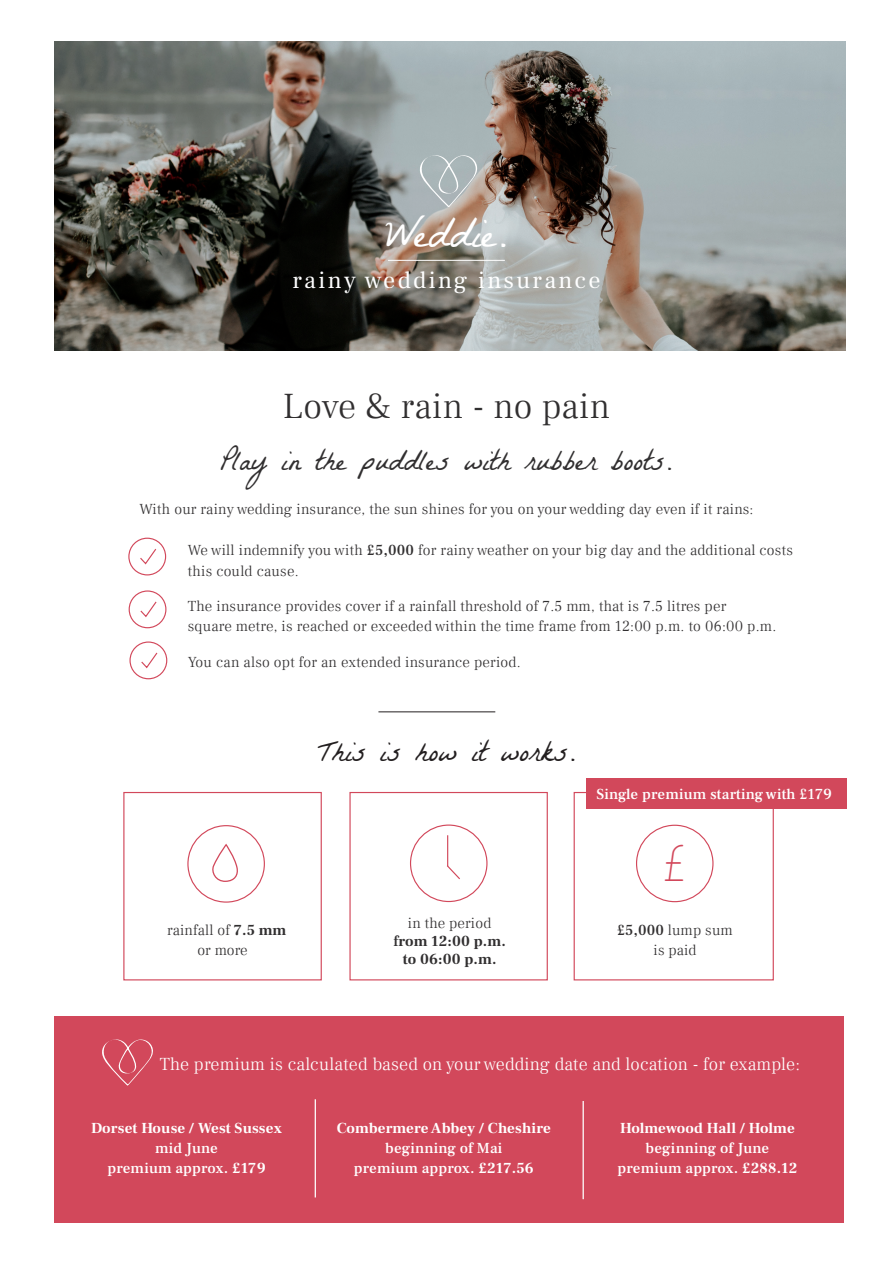
<style>
.page{position:relative;width:893px;height:1263px;background:#fff}
.page>*{position:absolute;margin:0;border:0;box-sizing:border-box;transform-origin:0 0}
.t1{font:200 46.35px "Dosis";color:#d2485b}
.t2{font:42.75px "La Belle Aurore";color:#fff}
.t3{font:300 36px "Frank Ruhl Libre";letter-spacing:.01em;color:#312f30}
.t4{font:29.1px "La Belle Aurore";color:#312f30}
.t5{font:29.1px "La Belle Aurore";color:#231f20}
.t6{font:24px "Frank Ruhl Libre";letter-spacing:.1em;color:#fff}
.t7{font:300 18px "Frank Ruhl Libre";letter-spacing:.01em;color:#fff}
.t8{font:300 15px/20.2px "Frank Ruhl Libre";letter-spacing:.015em;color:#312f30}
.t9{font:500 15px/19.6px "Frank Ruhl Libre";letter-spacing:.01em;color:#fff;text-align:center}
.t10{font:700 15px "Frank Ruhl Libre";letter-spacing:.01em;color:#fff}
.t11{font:700 15px/18px "Frank Ruhl Libre";letter-spacing:.01em;color:#312f30;text-align:center}
.s1{font-weight:500}
.s2{font-weight:700}
.s3{font-weight:300}
</style>
<div class="page">
<div style="left:54px;top:1016px;width:790px;height:206px;background:#d2485b"></div>
<img style="left:54px;top:41px;width:791px;height:309px">
<div style="left:586px;top:778px;width:260px;height:31px;background:#d2485b"></div>
<svg style="left:419px;top:154px;width:59px;height:53px;background:#b3b9b9"></svg>
<hr style="left:388px;top:260px;width:117px;height:1px;background:#fff">
<hr style="left:378px;top:711px;width:117px;height:1px;background:#231f20">
<hr style="left:315px;top:1099px;width:1px;height:98px;background:#fff">
<hr style="left:583px;top:1101px;width:1px;height:98px;background:#fff">
<div style="left:123px;top:792px;width:199px;height:188px;border:1px solid #d2485b"></div>
<div style="left:349px;top:792px;width:199px;height:188px;border:1px solid #d2485b"></div>
<div style="left:574px;top:792px;width:200px;height:188px;border:1px solid #d2485b"></div>
<div style="left:187px;top:825px;width:78px;height:78px;border:1px solid #d2485b;border-radius:50%"></div>
<svg style="left:212px;top:843px;width:26px;height:39px"></svg>
<div style="left:636px;top:825px;width:77px;height:77px;border:1px solid #d2485b;border-radius:50%"></div>
<div style="left:410px;top:824px;width:77px;height:78px;border:1px solid #d2485b;border-radius:50%"></div>
<hr style="left:447px;top:835px;width:1px;height:31px;background:#d2485b">
<svg style="left:447px;top:864px;width:13px;height:16px"></svg>
<svg style="left:140px;top:548px;width:17px;height:17px"></svg>
<svg style="left:140px;top:601px;width:17px;height:17px"></svg>
<svg style="left:141px;top:652px;width:17px;height:17px"></svg>
<div style="left:128px;top:538px;width:38px;height:37px;border:1px solid #d2485b;border-radius:50%"></div>
<div style="left:129px;top:590px;width:37px;height:38px;border:1px solid #d2485b;border-radius:50%"></div>
<div style="left:129px;top:641px;width:38px;height:38px;border:1px solid #d2485b;border-radius:50%"></div>
<svg style="left:102px;top:1039px;width:51px;height:46px"></svg>
<h2 class="t2" style="left:385px;top:207px;width:123px">Weddie.</h2>
<h3 class="t6" style="left:292px;top:265px;width:310px">rainy wedding insurance</h3>
<h3 class="t3" style="left:283px;top:384px;width:329px">Love &amp; rain - no pain</h3>
<h3 class="t4" style="left:221px;top:443px;width:453px">Play in the puddles with rubber boots.</h3>
<p class="t8" style="left:139px;top:499px;width:616px">With our rainy wedding insurance, the sun shines for you on your wedding day even if it rains:</p>
<p class="t8" style="left:188px;top:540px;width:607px">We will indemnify you with <span class="s1">£5,000</span> for rainy weather on your big day and the additional costs this could cause.</p>
<p class="t8" style="left:188px;top:596px;width:590px">The insurance provides cover if a rainfall threshold of 7.5 mm, that is 7.5 litres per<br>square metre, is reached or exceeded within the time frame from 12:00 p.m. to 06:00 p.m.</p>
<p class="t8" style="left:188px;top:651px;width:334px">You can also opt for an extended insurance period.</p>
<h3 class="t5" style="left:318px;top:734px;width:259px">This is how it works.</h3>
<p class="t9" style="left:596px;top:784px;width:237px">Single premium starting with £179</p>
<h1 class="t1" style="left:664px;top:833px;width:23px">£</h1>
<p class="t8" style="left:167px;top:921px;width:121px;line-height:19.6px;text-align:center">rainfall of <span class="s2">7.5 mm </span>or more</p>
<p class="t11" style="left:393px;top:914px;width:114px"><span class="s3">in the period </span><span class="s1">f</span>rom 12:00 p.m. to 06:00 p.m.</p>
<p class="t8" style="left:617px;top:920px;width:117px;line-height:19.6px;text-align:center"><span class="s1">£5,000</span> lump sum is paid</p>
<p class="t7" style="left:160px;top:1053px;width:642px">The premium is calculated based on your wedding date and location - for example:</p>
<p class="t10" style="left:91px;top:1119px;width:192px">Dorset House / West Sussex</p>
<p class="t9" style="left:107px;top:1138px;width:160px">mid June<br>premium approx. <span class="s2">£179</span></p>
<p class="t10" style="left:337px;top:1119px;width:215px">Combermere Abbey / Cheshire</p>
<p class="t9" style="left:354px;top:1138px;width:182px">beginning of Mai premium approx. <span class="s2">£217.56</span></p>
<p class="t10" style="left:620px;top:1119px;width:176px">Holmewood Hall / Holme</p>
<p class="t9" style="left:617px;top:1138px;width:181px">beginning of June premium approx. <span class="s2">£288.12</span></p>
</div>
